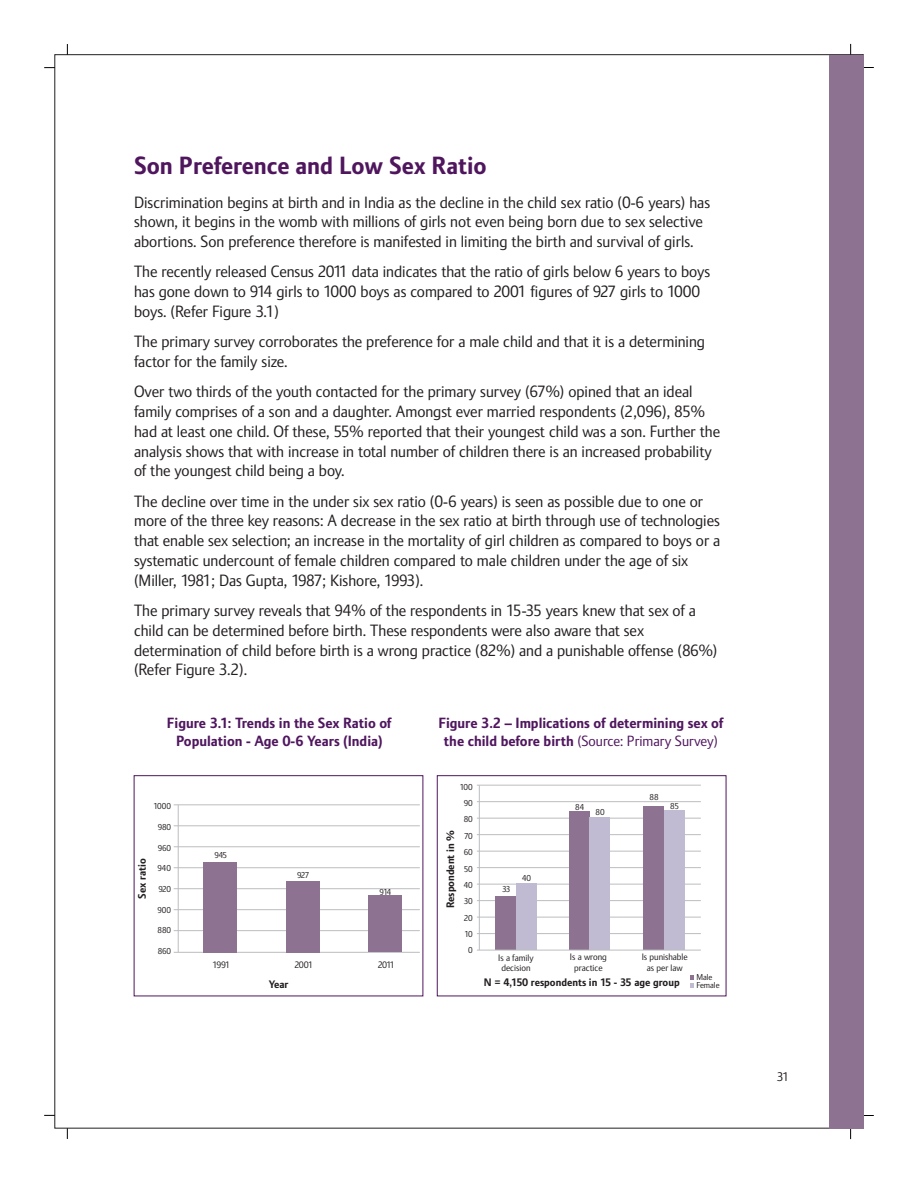
<style>
.page{position:relative;width:918px;height:1183px;background:#fff}
.page>*{position:absolute;margin:0;border:0;box-sizing:border-box;transform-origin:0 0}
.t1{font:700 24px "Plan";color:#4f165e}
.t2{font:15.75px/19.8px "Plan";color:#231f20}
.t3{font:700 14.25px/17.9px "Plan";color:#4f165e;text-align:center}
.t4{font:12px "Plan";color:#231f20}
.t5{font:700 10.5px "Plan";color:#231f20}
.t6{font:9px/10.8px "Plan";color:#231f20;text-align:center}
.t7{font:8.25px/16.4px "Plan";letter-spacing:-.025em;color:#231f20;text-align:right}
.t8{font:8.25px/7.6px "Plan";color:#231f20}
.s1{font-weight:400}
</style>
<div class="page">
<div style="left:829px;top:55px;width:34px;height:1073px;background:#8e7291"></div>
<hr style="left:178px;top:805px;width:1px;height:147px;background:#bcbdc0">
<hr style="left:174px;top:804px;width:246px;height:1px;background:#bcbdc0">
<hr style="left:174px;top:825px;width:246px;height:1px;background:#bcbdc0">
<hr style="left:174px;top:846px;width:246px;height:1px;background:#bcbdc0">
<hr style="left:174px;top:867px;width:246px;height:1px;background:#bcbdc0">
<hr style="left:174px;top:888px;width:246px;height:1px;background:#bcbdc0">
<hr style="left:174px;top:909px;width:246px;height:1px;background:#bcbdc0">
<hr style="left:174px;top:930px;width:246px;height:1px;background:#bcbdc0">
<hr style="left:174px;top:952px;width:246px;height:1px;background:#bcbdc0">
<div style="left:204px;top:862px;width:33px;height:90px;background:#8e7291"></div>
<div style="left:286px;top:881px;width:33px;height:71px;background:#8e7291"></div>
<div style="left:369px;top:895px;width:33px;height:57px;background:#8e7291"></div>
<div style="left:437px;top:775px;width:289px;height:221px;border:1px solid #4f165e"></div>
<hr style="left:477px;top:785px;width:224px;height:1px;background:#bcbdc0">
<hr style="left:479px;top:785px;width:1px;height:165px;background:#bcbdc0">
<hr style="left:477px;top:801px;width:224px;height:1px;background:#bcbdc0">
<hr style="left:477px;top:818px;width:224px;height:1px;background:#bcbdc0">
<hr style="left:477px;top:834px;width:224px;height:1px;background:#bcbdc0">
<hr style="left:477px;top:850px;width:224px;height:1px;background:#bcbdc0">
<hr style="left:477px;top:867px;width:224px;height:1px;background:#bcbdc0">
<hr style="left:477px;top:883px;width:224px;height:1px;background:#bcbdc0">
<hr style="left:477px;top:900px;width:224px;height:1px;background:#bcbdc0">
<hr style="left:477px;top:916px;width:224px;height:1px;background:#bcbdc0">
<hr style="left:477px;top:933px;width:224px;height:1px;background:#bcbdc0">
<div style="left:496px;top:896px;width:20px;height:54px;background:#8e7291"></div>
<div style="left:516px;top:883px;width:21px;height:67px;background:#c0bad3"></div>
<div style="left:569px;top:811px;width:21px;height:139px;background:#8e7291"></div>
<div style="left:590px;top:818px;width:20px;height:132px;background:#c0bad3"></div>
<div style="left:644px;top:806px;width:20px;height:144px;background:#8e7291"></div>
<div style="left:664px;top:810px;width:21px;height:140px;background:#c0bad3"></div>
<svg style="left:690px;top:975px;width:4px;height:12px"></svg>
<hr style="left:477px;top:949px;width:224px;height:1px;background:#bcbdc0">
<p class="t1" style="left:134px;top:156px;width:354px">Son Preference and Low Sex Ratio</p>
<p class="t2" style="left:134px;top:193px;width:578px">Discrimination begins at birth and in India as the decline in the child sex ratio (0-6 years) has shown, it begins in the womb with millions of girls not even being born due to sex selective abortions. Son preference therefore is manifested in limiting the birth and survival of girls.</p>
<p class="t2" style="left:134px;top:263px;width:578px">The recently released Census 2011 data indicates that the ratio of girls below 6 years to boys has gone down to 914 girls to 1000 boys as compared to 2001 figures of 927 girls to 1000 boys. (Refer Figure 3.1)</p>
<p class="t2" style="left:134px;top:333px;width:573px">The primary survey corroborates the preference for a male child and that it is a determining factor for the family size.</p>
<p class="t2" style="left:134px;top:383px;width:588px">Over two thirds of the youth contacted for the primary survey (67%) opined that an ideal family comprises of a son and a daughter. Amongst ever married respondents (2,096), 85% had at least one child. Of these, 55% reported that their youngest child was a son. Further the analysis shows that with increase in total number of children there is an increased probability of the youngest child being a boy.</p>
<p class="t2" style="left:134px;top:492px;width:588px">The decline over time in the under six sex ratio (0-6 years) is seen as possible due to one or more of the three key reasons: A decrease in the sex ratio at birth through use of technologies that enable sex selection; an increase in the mortality of girl children as compared to boys or a systematic undercount of female children compared to male children under the age of six (Miller, 1981; Das Gupta, 1987; Kishore, 1993).</p>
<p class="t2" style="left:134px;top:602px;width:585px">The primary survey reveals that 94% of the respondents in 15-35 years knew that sex of a child can be determined before birth. These respondents were also aware that sex determination of child before birth is a wrong practice (82%) and a punishable offense (86%) (Refer Figure 3.2).</p>
<p class="t3" style="left:167px;top:715px;width:226px">Figure 3.1: Trends in the Sex Ratio of<br>Population - Age 0-6 Years (India)</p>
<p class="t3" style="left:438px;top:715px;width:287px">Figure 3.2 – Implications of determining sex of the child before birth <span class="s1">(Source: Primary Survey)</span></p>
<p class="t5" style="left:138px;top:898px;width:42px;rotate:-90deg">Sex ratio</p>
<p class="t7" style="left:154px;top:799px;width:19px">1000</p>
<p class="t7" style="left:158px;top:819px;width:15px">980</p>
<p class="t7" style="left:158px;top:840px;width:15px">960</p>
<p class="t7" style="left:158px;top:861px;width:15px">940</p>
<p class="t7" style="left:158px;top:881px;width:14px">920</p>
<p class="t7" style="left:157px;top:902px;width:15px">900</p>
<p class="t7" style="left:158px;top:923px;width:15px">880</p>
<p class="t7" style="left:158px;top:943px;width:15px">860</p>
<p class="t7" style="left:460px;top:779px;width:14px">100<br>90<br>80<br>70<br>60<br>50<br>40<br>30<br>20<br>10<br>0</p>
<p class="t5" style="left:446px;top:908px;width:79px;rotate:-90deg">Respondent in %</p>
<p class="t7" style="left:214px;top:848px;width:14px">945</p>
<p class="t7" style="left:297px;top:867px;width:14px">927</p>
<p class="t7" style="left:522px;top:871px;width:10px">40</p>
<p class="t7" style="left:380px;top:884px;width:13px">914</p>
<p class="t7" style="left:502px;top:882px;width:10px">33</p>
<p class="t6" style="left:498px;top:952px;width:37px">Is a family decision</p>
<p class="t6" style="left:212px;top:960px;width:19px">1991</p>
<p class="t6" style="left:294px;top:960px;width:20px">2001</p>
<p class="t6" style="left:378px;top:960px;width:19px">2011</p>
<p class="t7" style="left:575px;top:799px;width:11px">84</p>
<p class="t7" style="left:596px;top:804px;width:10px">80</p>
<p class="t7" style="left:650px;top:790px;width:10px">88</p>
<p class="t7" style="left:670px;top:799px;width:10px">85</p>
<p class="t6" style="left:570px;top:952px;width:38px">Is a wrong practice</p>
<p class="t6" style="left:642px;top:952px;width:48px">Is punishable as per law</p>
<p class="t5" style="left:269px;top:980px;width:21px">Year</p>
<p class="t5" style="left:484px;top:978px;width:197px">N = 4,150 respondents in 15 - 35 age group</p>
<p class="t8" style="left:696px;top:974px;width:25px">Male<br>Female</p>
<p class="t4" style="left:777px;top:1072px;width:14px">31</p>
</div>
